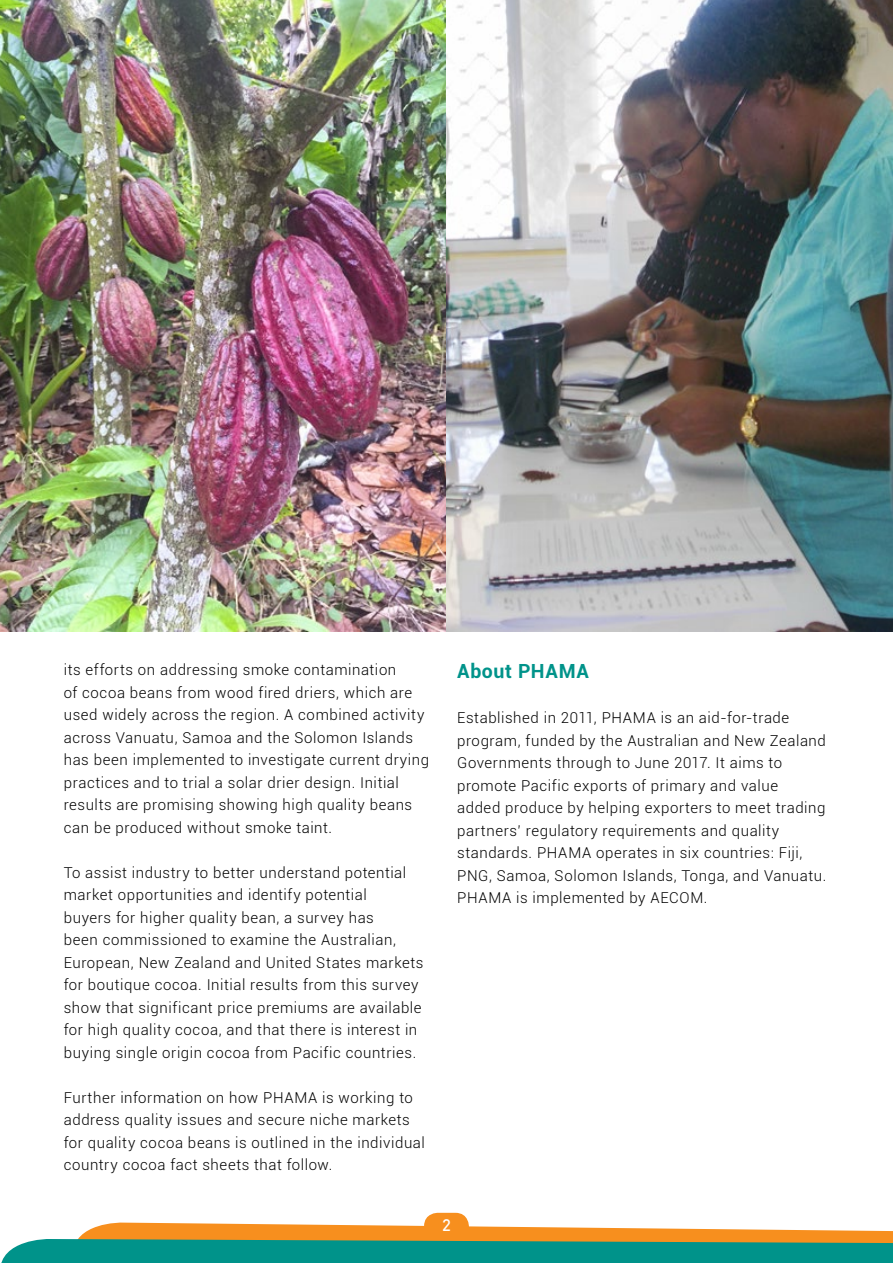
<style>
.page{position:relative;width:893px;height:1263px;background:#fff}
.page>*{position:absolute;margin:0;border:0;box-sizing:border-box;transform-origin:0 0}
.t1{font:700 19.5px "Roboto";letter-spacing:.035em;color:#00938a}
.t2{font:500 16.5px "DIN Pro";color:#fff}
.t3{font:300 15px/22.5px "Roboto";letter-spacing:.04em;color:#000}
</style>
<div class="page">
<svg style="left:1px;top:1213px;width:892px;height:50px"></svg>
<img style="left:0;top:0;width:893px;height:631px">
<svg style="left:892px;top:284px;width:1px;height:141px"></svg>
<p class="t3" style="left:64px;top:658px;width:367px">its efforts on addressing smoke contamination<br>of cocoa beans from wood fired driers, which are used widely across the region. A combined activity across Vanuatu, Samoa and the Solomon Islands has been implemented to investigate current drying practices and to trial a solar drier design. Initial results are promising showing high quality beans can be produced without smoke taint.</p>
<p class="t3" style="left:64px;top:860px;width:361px">To assist industry to better understand potential market opportunities and identify potential<br>buyers for higher quality bean, a survey has<br>been commissioned to examine the Australian, European, New Zealand and United States markets for boutique cocoa. Initial results from this survey show that significant price premiums are available for high quality cocoa, and that there is interest in buying single origin cocoa from Pacific countries.</p>
<p class="t3" style="left:64px;top:1085px;width:363px">Further information on how PHAMA is working to address quality issues and secure niche markets for quality cocoa beans is outlined in the individual country cocoa fact sheets that follow.</p>
<h1 class="t1" style="left:457px;top:658px;width:133px">About PHAMA</h1>
<p class="t3" style="left:457px;top:706px;width:371px">Established in 2011, PHAMA is an aid-for-trade program, funded by the Australian and New Zealand Governments through to June 2017. It aims to promote Pacific exports of primary and value<br>added produce by helping exporters to meet trading partners’ regulatory requirements and quality standards. PHAMA operates in six countries: Fiji, PNG, Samoa, Solomon Islands, Tonga, and Vanuatu.<br>PHAMA is implemented by AECOM.</p>
<p class="t2" style="left:442px;top:1214px;width:10px">2</p>
</div>
